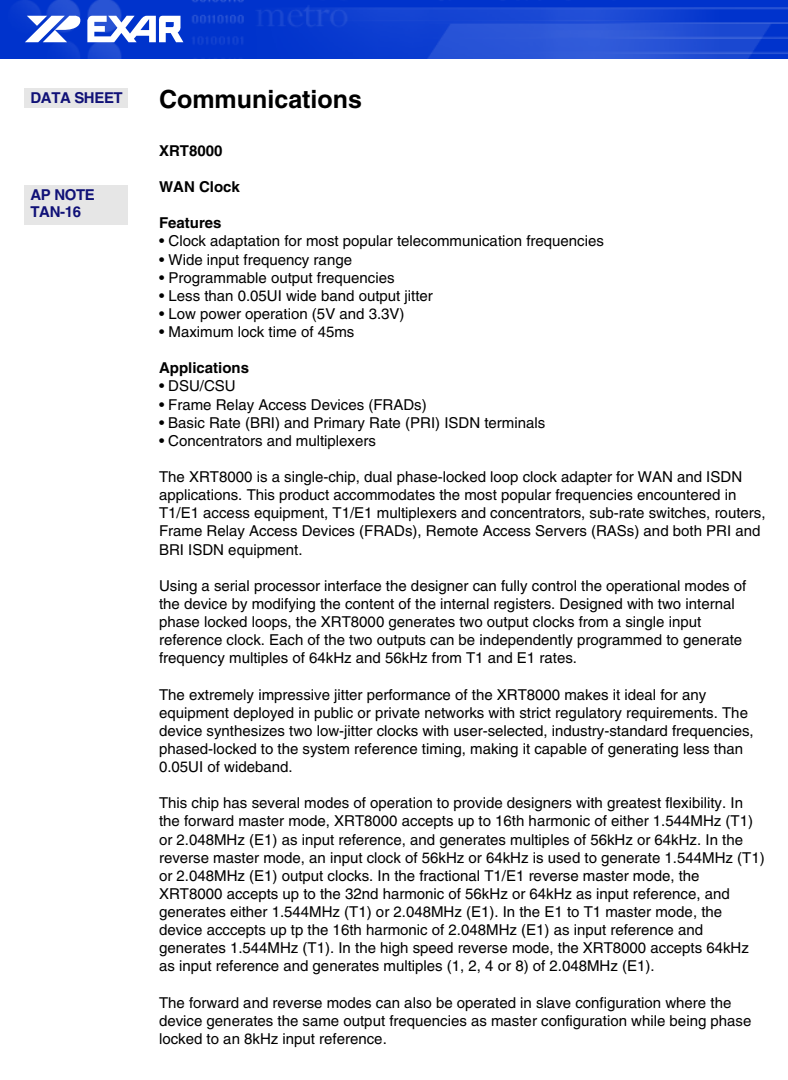
<style>
.page{position:relative;width:788px;height:1080px;background:#fff}
.page>*{position:absolute;margin:0;border:0;box-sizing:border-box;transform-origin:0 0}
.t1{font:700 25px "Helvetica";color:#000}
.t2{font:15px/18.1px "Helvetica";color:#000}
.t3{font:700 15px "Helvetica";color:#000}
.t4{font:700 15px/17.5px "Helvetica";letter-spacing:-.025em;color:#101177}
</style>
<div class="page">
<div style="left:25px;top:88px;width:103px;height:20px;background:#e6e6e6"></div>
<div style="left:25px;top:185px;width:103px;height:40px;background:#e6e6e6"></div>
<img style="left:0;top:0;width:788px;height:59px">
<svg style="left:25px;top:16px;width:158px;height:26px"></svg>
<p class="t4" style="left:31px;top:89px;width:94px">DATA SHEET</p>
<p class="t4" style="left:31px;top:185px;width:66px">AP NOTE<br>TAN-16</p>
<h1 class="t1" style="left:159px;top:84px;width:204px">Communications</h1>
<p class="t3" style="left:159px;top:141px;width:65px">XRT8000</p>
<p class="t3" style="left:159px;top:178px;width:82px">WAN Clock</p>
<p class="t3" style="left:159px;top:214px;width:64px">Features</p>
<p class="t2" style="left:159px;top:232px;width:446px">• Clock adaptation for most popular telecommunication frequencies</p>
<p class="t2" style="left:159px;top:250px;width:194px">• Wide input frequency range</p>
<p class="t2" style="left:159px;top:268px;width:237px">• Programmable output frequencies</p>
<p class="t2" style="left:159px;top:286px;width:275px">• Less than 0.05UI wide band output jitter</p>
<p class="t2" style="left:159px;top:305px;width:247px">• Low power operation (5V and 3.3V)</p>
<p class="t2" style="left:159px;top:323px;width:197px">• Maximum lock time of 45ms</p>
<p class="t3" style="left:159px;top:359px;width:92px">Applications</p>
<p class="t2" style="left:159px;top:377px;width:78px">• DSU/CSU</p>
<p class="t2" style="left:159px;top:395px;width:269px">• Frame Relay Access Devices (FRADs)</p>
<p class="t2" style="left:159px;top:413px;width:387px">• Basic Rate (BRI) and Primary Rate (PRI) ISDN terminals</p>
<p class="t2" style="left:159px;top:431px;width:218px">• Concentrators and multiplexers</p>
<p class="t2" style="left:159px;top:468px;width:608px">The XRT8000 is a single-chip, dual phase-locked loop clock adapter for WAN and ISDN applications. This product accommodates the most popular frequencies encountered in T1/E1 access equipment, T1/E1 multiplexers and concentrators, sub-rate switches, routers, Frame Relay Access Devices (FRADs), Remote Access Servers (RASs) and both PRI and BRI ISDN equipment.</p>
<p class="t2" style="left:159px;top:576px;width:588px">Using a serial processor interface the designer can fully control the operational modes of the device by modifying the content of the internal registers. Designed with two internal phase locked loops, the XRT8000 generates two output clocks from a single input reference clock. Each of the two outputs can be independently programmed to generate frequency multiples of 64kHz and 56kHz from T1 and E1 rates.</p>
<p class="t2" style="left:159px;top:685px;width:596px">The extremely impressive jitter performance of the XRT8000 makes it ideal for any equipment deployed in public or private networks with strict regulatory requirements. The device synthesizes two low-jitter clocks with user-selected, industry-standard frequencies, phased-locked to the system reference timing, making it capable of generating less than 0.05UI of wideband.</p>
<p class="t2" style="left:159px;top:794px;width:607px">This chip has several modes of operation to provide designers with greatest flexibility. In the forward master mode, XRT8000 accepts up to 16th harmonic of either 1.544MHz (T1) or 2.048MHz (E1) as input reference, and generates multiples of 56kHz or 64kHz. In the reverse master mode, an input clock of 56kHz or 64kHz is used to generate 1.544MHz (T1) or 2.048MHz (E1) output clocks. In the fractional T1/E1 reverse master mode, the XRT8000 accepts up to the 32nd harmonic of 56kHz or 64kHz as input reference, and generates either 1.544MHz (T1) or 2.048MHz (E1). In the E1 to T1 master mode, the device acccepts up tp the 16th harmonic of 2.048MHz (E1) as input reference and generates 1.544MHz (T1). In the high speed reverse mode, the XRT8000 accepts 64kHz as input reference and generates multiples (1, 2, 4 or 8) of 2.048MHz (E1).</p>
<p class="t2" style="left:159px;top:993px;width:593px">The forward and reverse modes can also be operated in slave configuration where the device generates the same output frequencies as master configuration while being phase locked to an 8kHz input reference.</p>
</div>
